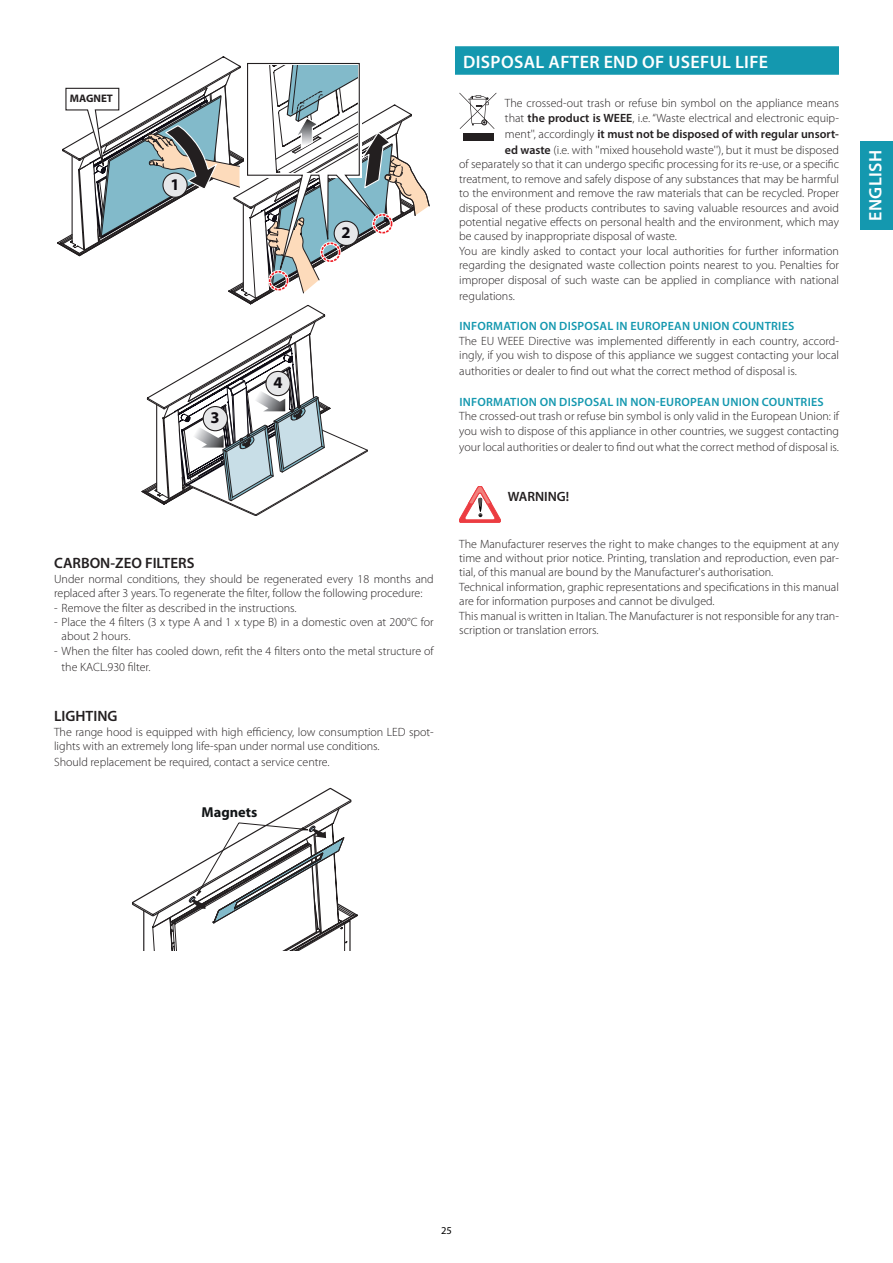
<style>
.page{position:relative;width:893px;height:1263px;background:#fff}
.page>*{position:absolute;margin:0;border:0;box-sizing:border-box;transform-origin:0 0}
.t1{font:600 18px "Myriad Pro";letter-spacing:.02em;color:#fff}
.t2{font:700 16.5px "Myriad";color:#0f0c12}
.t3{font:600 15px "Myriad Pro";color:#231f20}
.t4{font:700 14.4px "Myriad";color:#111416}
.t5{font:600 13.5px "Myriad Pro";color:#231f20}
.t6{font:300 12px/14.4px "Myriad Pro";color:#231f20}
.t7{font:600 12px "Myriad Pro";letter-spacing:.02em;color:#1498af}
.t8{font:700 10.95px "Myriad Pro";color:#231f20}
.t9{font:10.5px "Myriad Pro";color:#000}
.s1{font-weight:600}
</style>
<div class="page">
<div style="left:860px;top:141px;width:33px;height:89px;background:#1498af"></div>
<svg style="left:57px;top:56px;width:373px;height:460px"></svg>
<svg style="left:132px;top:788px;width:226px;height:162px"></svg>
<div style="left:455px;top:46px;width:384px;height:29px;background:#1498af"></div>
<svg style="left:459px;top:93px;width:37px;height:36px"></svg>
<div style="left:463px;top:133px;width:30px;height:7px;background:#231f20"></div>
<svg style="left:459px;top:486px;width:42px;height:37px"></svg>
<p class="t8" style="left:70px;top:91px;width:45px">MAGNET</p>
<h2 class="t2" style="left:170px;top:176px;width:11px">1</h2>
<h2 class="t2" style="left:211px;top:409px;width:11px">3</h2>
<h2 class="t2" style="left:273px;top:374px;width:11px">4</h2>
<h2 class="t2" style="left:342px;top:224px;width:11px">2</h2>
<p class="t3" style="left:54px;top:554px;width:142px">CARBON-ZEO FILTERS</p>
<p class="t6" style="left:54px;top:572px;width:381px">Under normal conditions, they should be regenerated every 18 months and replaced after 3 years. To regenerate the filter, follow the following procedure:</p>
<p class="t6" style="left:54px;top:601px;width:244px">- Remove the filter as described in the instructions.</p>
<p class="t6" style="left:62px;top:615px;width:374px;text-indent:-8px">- Place the 4 filters (3 x type A and 1 x type B) in a domestic oven at 200°C for about 2 hours.</p>
<p class="t6" style="left:62px;top:643px;width:374px;line-height:16.2px;text-indent:-8px">- When the filter has cooled down, refit the 4 filters onto the metal structure of the KACL.930 filter.</p>
<p class="t3" style="left:54px;top:707px;width:65px">LIGHTING</p>
<p class="t6" style="left:54px;top:725px;width:381px">The range hood is equipped with high efficiency, low consumption LED spot&shy;lights with an extremely long life-span under normal use conditions.</p>
<p class="t6" style="left:54px;top:755px;width:277px">Should replacement be required, contact a service centre.</p>
<p class="t4" style="left:202px;top:804px;width:57px">Magnets</p>
<h1 class="t1" style="left:463px;top:50px;width:306px">DISPOSAL AFTER END OF USEFUL LIFE</h1>
<p class="t6" style="left:505px;top:96px;width:335px">The crossed-out trash or refuse bin symbol on the appliance means that <span class="s1">the product is WEEE</span>, i.e. “Waste electrical and electronic equip-</p>
<p class="t6" style="left:505px;top:126px;width:336px;line-height:16.2px">ment'', accordingly <span class="s1">it must not be disposed of with regular unsort&shy;ed waste</span> (i.e. with ''mixed household waste''), but it must be disposed</p>
<p class="t6" style="left:459px;top:157px;width:381px">of separately so that it can undergo specific processing for its re-use, or a specific treatment, to remove and safely dispose of any substances that may be harmful to the environment and remove the raw materials that can be recycled. Proper disposal of these products contributes to saving valuable resources and avoid potential negative effects on personal health and the environment, which may be caused by inappropriate disposal of waste.<br>You are kindly asked to contact your local authorities for further information regarding the designated waste collection points nearest to you. Penalties for improper disposal of such waste can be applied in compliance with national</p>
<p class="t6" style="left:459px;top:289px;width:57px">regulations.</p>
<p class="t7" style="left:459px;top:319px;width:336px">INFORMATION ON DISPOSAL IN EUROPEAN UNION COUNTRIES</p>
<p class="t6" style="left:459px;top:334px;width:381px">The EU WEEE Directive was implemented differently in each country, accord&shy;ingly, if you wish to dispose of this appliance we suggest contacting your local</p>
<p class="t6" style="left:459px;top:364px;width:339px">authorities or dealer to find out what the correct method of disposal is.</p>
<p class="t7" style="left:459px;top:394px;width:366px">INFORMATION ON DISPOSAL IN NON-EUROPEAN UNION COUNTRIES</p>
<p class="t6" style="left:459px;top:409px;width:381px">The crossed-out trash or refuse bin symbol is only valid in the European Union: if you wish to dispose of this appliance in other countries, we suggest contacting</p>
<p class="t6" style="left:459px;top:440px;width:381px">your local authorities or dealer to find out what the correct method of disposal is.</p>
<p class="t5" style="left:508px;top:488px;width:63px">WARNING!</p>
<p class="t6" style="left:459px;top:537px;width:381px">The Manufacturer reserves the right to make changes to the equipment at any time and without prior notice. Printing, translation and reproduction, even par&shy;tial, of this manual are bound by the Manufacturer's authorisation.<br>Technical information, graphic representations and specifications in this manual are for information purposes and cannot be divulged.<br>This manual is written in Italian. The Manufacturer is not responsible for any tran&shy;scription or translation errors.</p>
<h1 class="t1" style="left:864px;top:221px;width:72px;rotate:-90deg">ENGLISH</h1>
<p class="t9" style="left:441px;top:1224px;width:12px">25</p>
</div>
